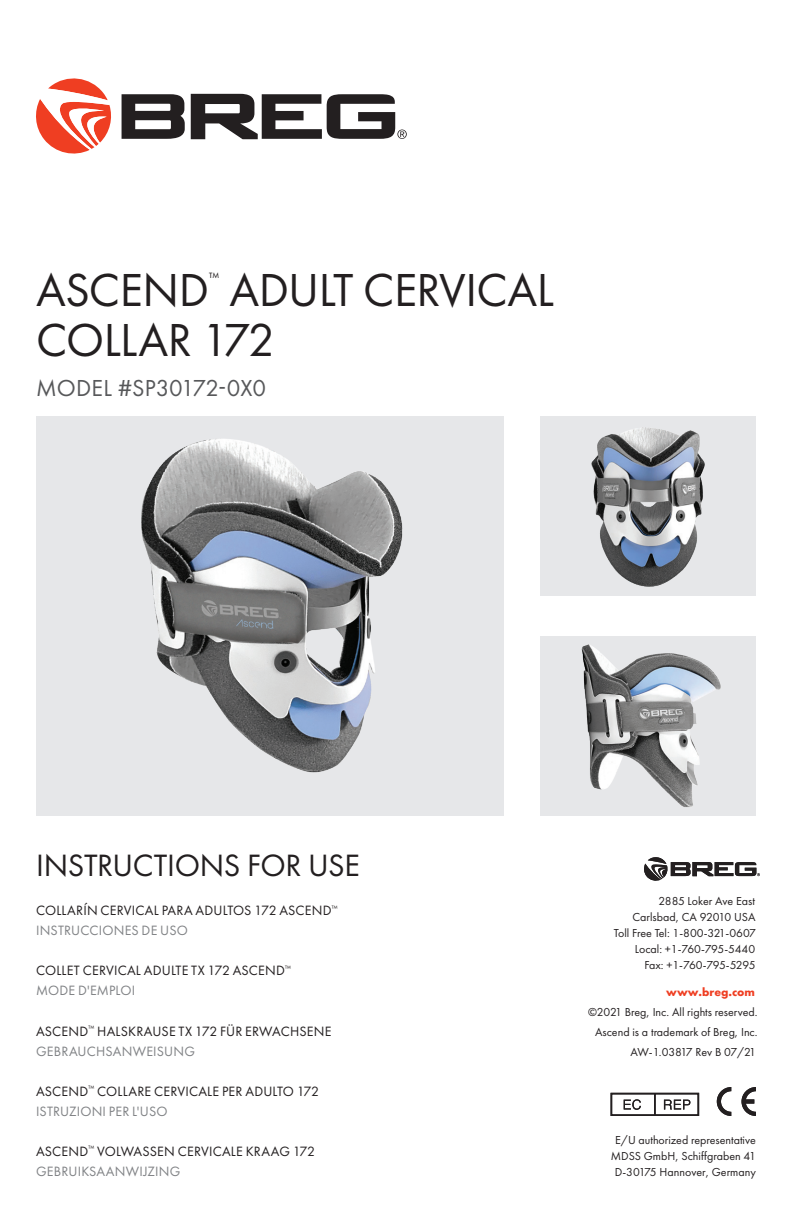
<style>
.page{position:relative;width:792px;height:1224px;background:#fff}
.page>*{position:absolute;margin:0;border:0;box-sizing:border-box;transform-origin:0 0}
.Product_Title{font:48px "Futura PT";letter-spacing:-.01em;color:#231f20}
.t1{font:32px "Futura PT";letter-spacing:-.01em;color:#231f20}
.Model{font:24px "Futura PT";color:#57585a}
.Product_Title-2{font:14px/20px "Futura PT";letter-spacing:.015em;color:#231f20}
.t2{font:12px/16px "Futura PT";color:#231f20;text-align:center}
.t3{font:12px "Futura PT";letter-spacing:-.05em;color:#231f20}
.Breg_com{font:700 12px "Futura PT";color:#ef3e22}
.s1{color:#808285}
</style>
<div class="page">
<svg style="left:122px;top:94px;width:63px;height:45px"></svg>
<svg style="left:36px;top:78px;width:75px;height:76px"></svg>
<svg style="left:191px;top:94px;width:216px;height:45px"></svg>
<div style="left:36px;top:416px;width:468px;height:400px;background:#e6e7e9"></div>
<img style="left:141px;top:439px;width:262px;height:334px">
<svg style="left:610px;top:1092px;width:90px;height:24px"></svg>
<svg style="left:717px;top:1087px;width:14px;height:29px"></svg>
<svg style="left:742px;top:1087px;width:14px;height:29px"></svg>
<svg style="left:644px;top:857px;width:116px;height:24px"></svg>
<div style="left:540px;top:636px;width:216px;height:180px;background:#e6e7e9"></div>
<img style="left:581px;top:644px;width:140px;height:163px">
<div style="left:540px;top:416px;width:216px;height:180px;background:#e6e7e9"></div>
<img style="left:591px;top:427px;width:114px;height:160px">
<p class="Product_Title-2" style="left:209px;top:267px;width:12px">™</p>
<p class="Product_Title" style="left:36px;top:262px;width:519px">ASCEND ADULT CERVICAL</p>
<p class="Product_Title" style="left:36px;top:312px;width:240px">COLLAR 172</p>
<p class="Model" style="left:36px;top:374px;width:232px">MODEL #SP30172-0X0</p>
<h2 class="t1" style="left:36px;top:846px;width:325px">INSTRUCTIONS FOR USE</h2>
<p class="Product_Title-2" style="left:36px;top:900px;width:303px">COLLARÍN CERVICAL PARA ADULTOS 172 ASCEND<sup>™<br></sup><span class="s1">INSTRUCCIONES DE USO</span></p>
<p class="Product_Title-2" style="left:36px;top:961px;width:256px">COLLET CERVICAL ADULTE TX 172 ASCEND<sup>™<br></sup><span class="s1">MODE D'EMPLOI</span></p>
<p class="Product_Title-2" style="left:36px;top:1021px;width:297px">ASCEND<sup>™</sup> HALSKRAUSE TX 172 FÜR ERWACHSENE<br><span class="s1">GEBRAUCHSANWEISUNG</span></p>
<p class="Product_Title-2" style="left:36px;top:1081px;width:285px">ASCEND<sup>™</sup> COLLARE CERVICALE PER ADULTO 172<br><span class="s1">ISTRUZIONI PER L'USO</span></p>
<p class="Product_Title-2" style="left:36px;top:1141px;width:281px">ASCEND<sup>™</sup> VOLWASSEN CERVICALE KRAAG 172<br><span class="s1">GEBRUIKSAANWIJZING</span></p>
<p class="t2" style="left:614px;top:893px;width:144px;text-align:right">2885 Loker Ave East<br>Carlsbad, CA 92010 USA<br>Toll Free Tel: 1-800-321-0607<br>Local: +1-760-795-5440<br>Fax: +1-760-795-5295</p>
<p class="Breg_com" style="left:666px;top:984px;width:90px">www.breg.com</p>
<p class="t2" style="left:588px;top:1002px;width:171px;line-height:20px">©2021 Breg, Inc. All rights reserved.<br>Ascend is a trademark of Breg, Inc.</p>
<p class="t3" style="left:631px;top:1045px;width:127px">AW-1.03817 Rev B 07/21</p>
<p class="t2" style="left:611px;top:1132px;width:147px">E/U authorized representative<br>MDSS GmbH, Schiffgraben 41<br>D-30175 Hannover, Germany</p>
</div>
